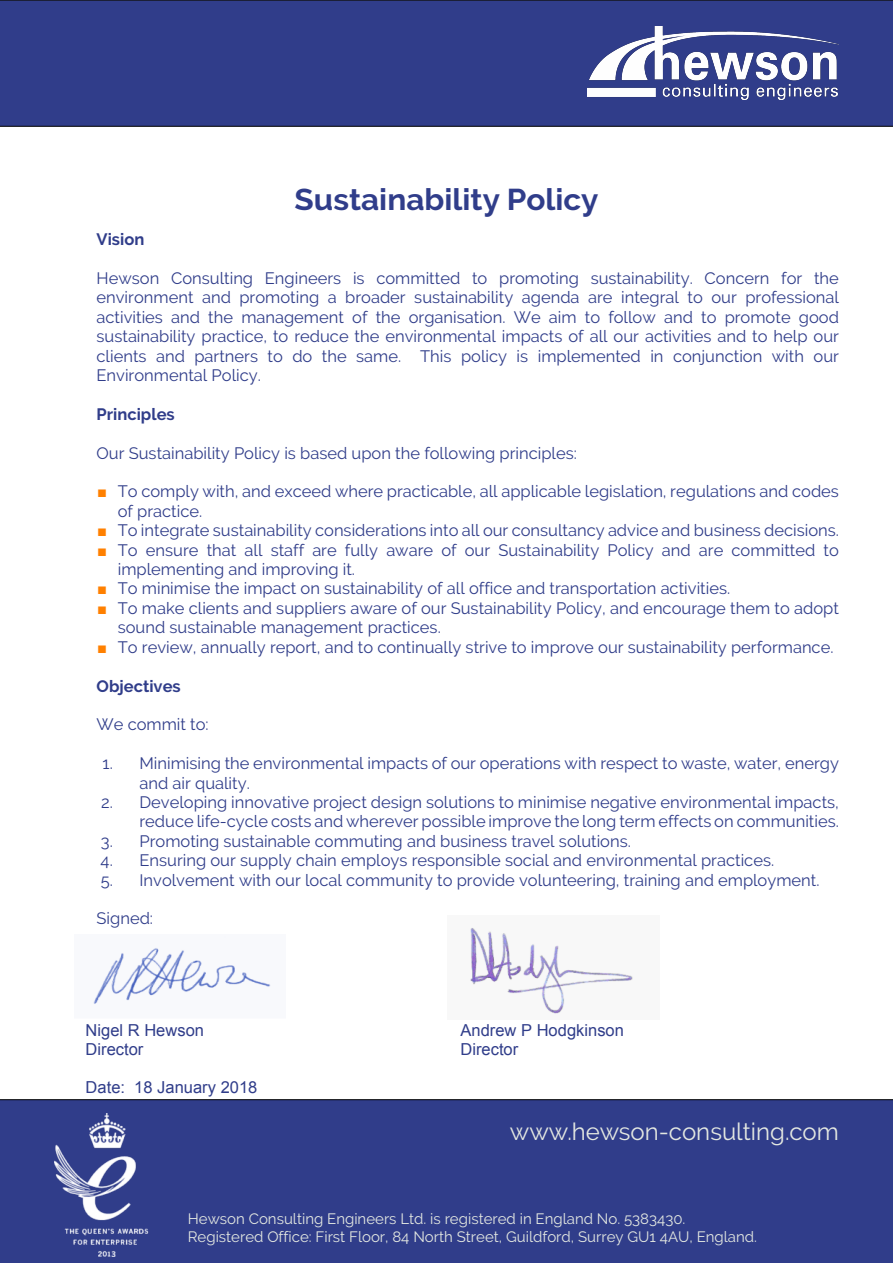
<style>
.page{position:relative;width:893px;height:1263px;background:#fff}
.page>*{position:absolute;margin:0;border:0;box-sizing:border-box;transform-origin:0 0}
.t1{font:700 30px "Raleway";color:#303d8a;scale:1.05 1}
.t2{font:24px "Raleway";color:#e3e7e1}
.t3{font:16.5px/19.4px "Raleway";color:#303d8a}
.t4{font:16.5px/18.9px "Arial";color:#303d8a}
.t5{font:700 16.5px "Raleway";color:#303d8a}
.t6{font:15px/17.7px "Raleway";color:#e3e7e1}
.s1{font-family:"Times New Roman";color:#ff8000}
</style>
<div class="page">
<div style="left:0;top:0;width:893px;height:126px;background:#303d8a"></div>
<div style="left:0;top:1099px;width:893px;height:164px;background:#303d8a"></div>
<img style="left:93px;top:948px;width:178px;height:56px">
<img style="left:470px;top:927px;width:163px;height:87px">
<img style="left:588px;top:27px;width:251px;height:73px">
<img style="left:54px;top:1114px;width:95px;height:142px">
<h1 class="t1" style="left:295px;top:182px;width:291px">Sustainability Policy</h1>
<p class="t5" style="left:97px;top:230px;width:49px">Vision</p>
<p class="t3" style="left:97px;top:268px;width:744px;text-align:justify">Hewson Consulting Engineers is committed to promoting sustainability. Concern for the environment and promoting a broader sustainability agenda are integral to our professional activities and the management of the organisation. We aim to follow and to promote good sustainability practice, to reduce the environmental impacts of all our activities and to help our clients and partners to do the same. This policy is implemented in conjunction with our Environmental Policy.</p>
<p class="t5" style="left:97px;top:404px;width:80px">Principles</p>
<p class="t3" style="left:97px;top:443px;width:482px">Our Sustainability Policy is based upon the following principles:</p>
<p class="t3" style="left:118px;top:482px;width:723px;text-indent:-21px"><span class="s1">■</span> To comply with, and exceed where practicable, all applicable legislation, regulations and codes of practice.</p>
<p class="t3" style="left:97px;top:521px;width:743px"><span class="s1">■</span> To integrate sustainability considerations into all our consultancy advice and business decisions.</p>
<p class="t3" style="left:118px;top:540px;width:723px;text-indent:-21px"><span class="s1">■</span> To ensure that all staff are fully aware of our Sustainability Policy and are committed to implementing and improving it.</p>
<p class="t3" style="left:97px;top:579px;width:635px"><span class="s1">■</span> To minimise the impact on sustainability of all office and transportation activities.</p>
<p class="t3" style="left:118px;top:598px;width:723px;text-indent:-21px"><span class="s1">■</span> To make clients and suppliers aware of our Sustainability Policy, and encourage them to adopt sound sustainable management practices.</p>
<p class="t3" style="left:97px;top:637px;width:738px"><span class="s1">■</span> To review, annually report, and to continually strive to improve our sustainability performance.</p>
<p class="t5" style="left:97px;top:676px;width:86px">Objectives</p>
<p class="t3" style="left:97px;top:715px;width:114px">We commit to:</p>
<p class="t3" style="left:139px;top:754px;width:701px;text-indent:-37px">1. Minimising the environmental impacts of our operations with respect to waste, water, energy and air quality.</p>
<p class="t3" style="left:101px;top:792px;width:739px;text-align:right">2. Developing innovative project design solutions to minimise negative environmental impacts, reduce life-cycle costs and wherever possible improve the long term effects on communities.</p>
<p class="t3" style="left:101px;top:831px;width:531px">3. Promoting sustainable commuting and business travel solutions.</p>
<p class="t3" style="left:101px;top:851px;width:675px">4. Ensuring our supply chain employs responsible social and environmental practices.</p>
<p class="t3" style="left:101px;top:870px;width:720px">5. Involvement with our local community to provide volunteering, training and employment.</p>
<p class="t3" style="left:97px;top:909px;width:58px">Signed:</p>
<p class="t4" style="left:86px;top:1023px;width:120px">Nigel R Hewson<br>Director</p>
<p class="t4" style="left:86px;top:1079px;width:173px">Date: 18 January 2018</p>
<p class="t4" style="left:460px;top:1022px;width:165px">Andrew P Hodgkinson<br>Director</p>
<h2 class="t2" style="left:510px;top:1118px;width:330px">www.hewson-consulting.com</h2>
<p class="t6" style="left:188px;top:1210px;width:571px">Hewson Consulting Engineers Ltd. is registered in England No. 5383430.<br>Registered Office: First Floor, 84 North Street, Guildford, Surrey GU1 4AU, England.</p>
</div>
